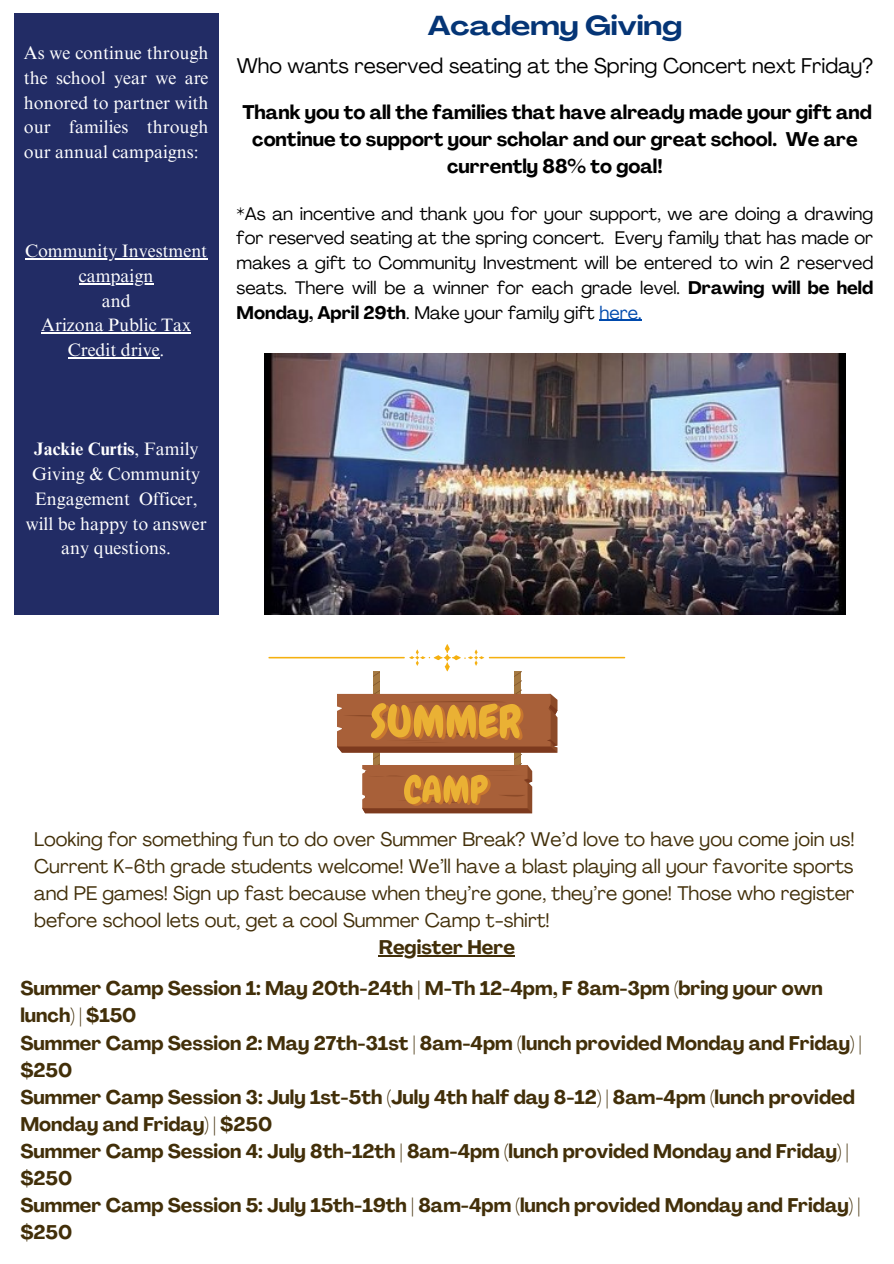
<style>
.page{position:relative;width:894px;height:1264px;background:#fff}
.page>*{position:absolute;margin:0;border:0;box-sizing:border-box;transform-origin:0 0}
.t1{font:700 expanded 27px "Agrandir";color:#053576}
.t2{font:21px "Agrandir";color:#000}
.t3{font:700 19.5px/27px "Agrandir";color:#422f09}
.t4{font:19.5px/27px "Agrandir";color:#422f09;text-align:justify}
.t5{font:700 19.5px/27px "Agrandir";color:#000;text-align:center}
.t6{font:18px/24.8px "Agrandir";color:#000;text-align:justify}
.t7{font:18px/24.8px "Times NRMT Pro";color:#fff;text-align:center}
.s1{font-weight:700}
.s2{color:#004aad}
</style>
<div class="page">
<div style="left:14px;top:13px;width:204px;height:602px;background:#222c65"></div>
<svg style="left:268px;top:644px;width:356px;height:169px"></svg>
<img style="left:264px;top:354px;width:581px;height:261px">
<hr style="left:25px;top:258px;width:182px;height:1px;background:#fff">
<hr style="left:79px;top:283px;width:74px;height:1px;background:#fff">
<hr style="left:41px;top:332px;width:150px;height:2px;background:#fff">
<hr style="left:68px;top:357px;width:92px;height:1px;background:#fff">
<hr style="left:378px;top:955px;width:137px;height:1px;background:#422f09">
<hr style="left:599px;top:320px;width:42px;height:1px;background:#004aad">
<p class="t7" style="left:24px;top:43px;width:186px;text-align:justify">As we continue through the school year we are honored to partner with our families through our annual campaigns:</p>
<p class="t7" style="left:25px;top:241px;width:184px">Community Investment</p>
<p class="t7" style="left:79px;top:265px;width:76px">campaign and</p>
<p class="t7" style="left:41px;top:315px;width:151px">Arizona Public Tax<br>Credit drive.</p>
<p class="t1" style="left:427px;top:15px;width:256px">Academy Giving</p>
<p class="t2" style="left:236px;top:58px;width:638px">Who wants reserved seating at the Spring Concert next Friday?</p>
<p class="t5" style="left:242px;top:101px;width:630px">Thank you to all the families that have already made your gift and continue to support your scholar and our great school. We are currently 88% to goal!</p>
<h3 class="t6" style="left:236px;top:203px;width:638px">*As an incentive and thank you for your support, we are doing a drawing for reserved seating at the spring concert. Every family that has made or makes a gift to Community Investment will be entered to win 2 reserved seats. There will be a winner for each grade level. <span class="s1">Drawing will be held Monday, April 29th</span>. Make your family gift <span class="s2">here.</span></h3>
<h1 class="t7" style="left:26px;top:439px;width:182px"><span class="s1">Jackie Curtis</span>, Family<br>Giving &amp; Community<br>Engagement Officer, will be happy to answer any questions.</h1>
<h3 class="t4" style="left:34px;top:828px;width:821px">Looking for something fun to do over Summer Break? We’d love to have you come join us!<br>Current K-6th grade students welcome! We’ll have a blast playing all your favorite sports and PE games! Sign up fast because when they’re gone, they’re gone! Those who register before school lets out, get a cool Summer Camp t-shirt!</h3>
<h2 class="t3" style="left:378px;top:936px;width:138px">Register Here</h2>
<p class="t3" style="left:20px;top:977px;width:842px">Summer Camp Session 1: May 20th-24th | M-Th 12-4pm, F 8am-3pm (bring your own lunch) | $150<br>Summer Camp Session 2: May 27th-31st | 8am-4pm (lunch provided Monday and Friday) | $250<br>Summer Camp Session 3: July 1st-5th (July 4th half day 8-12) | 8am-4pm (lunch provided Monday and Friday) | $250<br>Summer Camp Session 4: July 8th-12th | 8am-4pm (lunch provided Monday and Friday) | $250<br>Summer Camp Session 5: July 15th-19th | 8am-4pm (lunch provided Monday and Friday) | $250</p>
</div>
